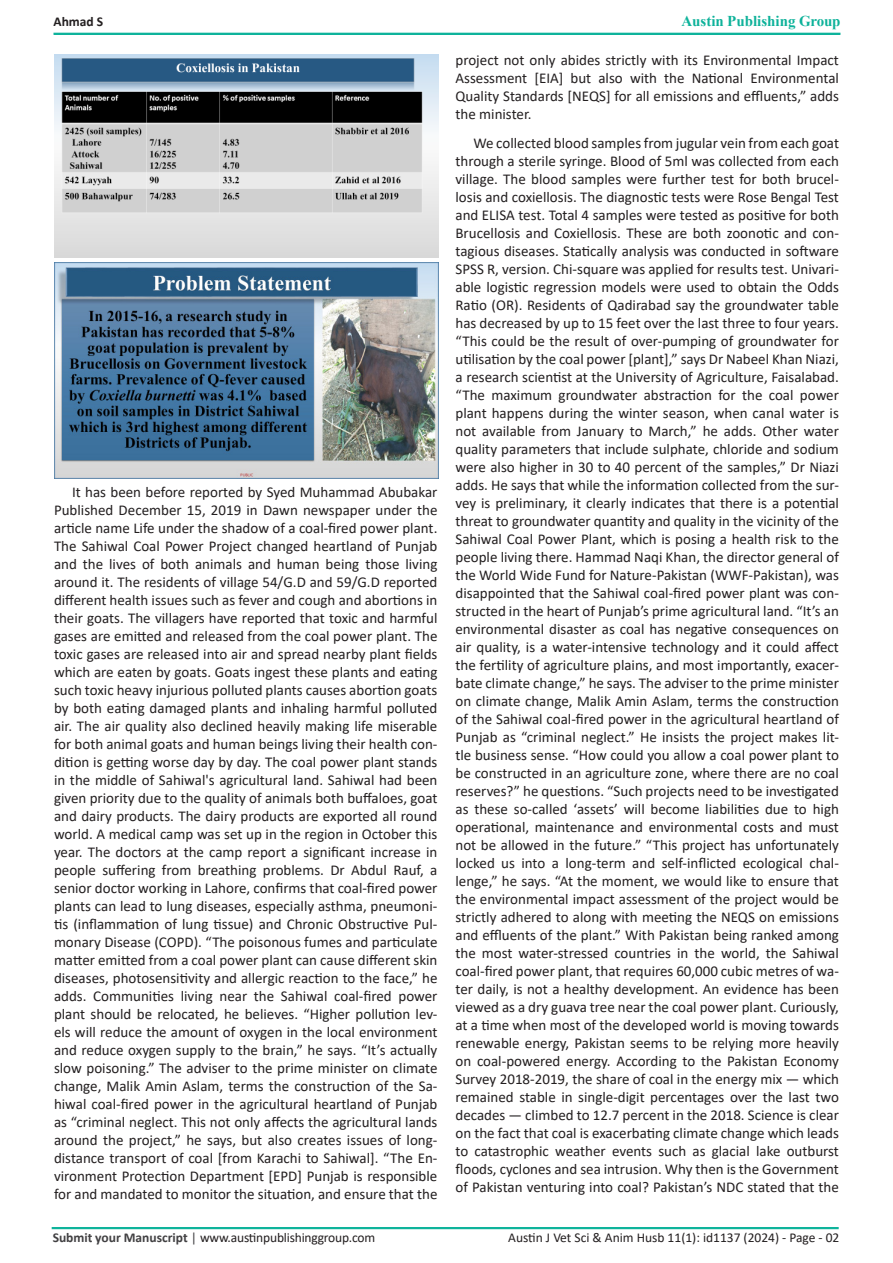
<style>
.page{position:relative;width:893px;height:1263px;background:#fff}
.page>*{position:absolute;margin:0;border:0;box-sizing:border-box;transform-origin:0 0}
.t1{font:15px/18px "Calibri";color:#231f20;text-align:justify}
.t2{font:700 15px "Times New Roman";color:#0eb29a}
.t3{font:13.5px "Calibri";letter-spacing:-.01em;color:#231f20}
.t4{font:700 13.5px "Calibri";color:#231f20}
.s1{color:#0eb39b}
.s2{font-weight:700;color:#414042}
.s3{color:#414042}
</style>
<div class="page">
<div style="left:53px;top:33px;width:787px;height:2px;border:2px solid #0eb39b"></div>
<div style="left:52px;top:1227px;width:787px;height:2px;border:2px solid #0eb39b"></div>
<img style="left:54px;top:263px;width:384px;height:216px">
<img style="left:54px;top:54px;width:384px;height:203px">
<p class="t4" style="left:53px;top:12px;width:51px">Ahmad S</p>
<p class="t2" style="left:681px;top:10px;width:161px"><span class="s1">A</span>ustin Publishing Group</p>
<p class="t1" style="left:54px;top:483px;width:385px;text-indent:18px">It has been before reported by Syed Muhammad Abubakar Published December 15, 2019 in Dawn newspaper under the article name Life under the shadow of a coal-fired power plant.<br>The Sahiwal Coal Power Project changed heartland of Punjab and the lives of both animals and human being those living around it. The residents of village 54/G.D and 59/G.D reported different health issues such as fever and cough and abortions in their goats. The villagers have reported that toxic and harmful gases are emitted and released from the coal power plant. The toxic gases are released into air and spread nearby plant fields which are eaten by goats. Goats ingest these plants and eating such toxic heavy injurious polluted plants causes abortion goats by both eating damaged plants and inhaling harmful polluted air. The air quality also declined heavily making life miserable for both animal goats and human beings living their health con&shy;dition is getting worse day by day. The coal power plant stands in the middle of Sahiwal's agricultural land. Sahiwal had been given priority due to the quality of animals both buffaloes, goat and dairy products. The dairy products are exported all round world. A medical camp was set up in the region in October this year. The doctors at the camp report a significant increase in people suffering from breathing problems. Dr Abdul Rauf, a senior doctor working in Lahore, confirms that coal-fired power plants can lead to lung diseases, especially asthma, pneumoni&shy;tis (inflammation of lung tissue) and Chronic Obstructive Pul&shy;monary Disease (COPD). “The poisonous fumes and particulate matter emitted from a coal power plant can cause different skin diseases, photosensitivity and allergic reaction to the face,” he adds. Communities living near the Sahiwal coal-fired power plant should be relocated, he believes. “Higher pollution lev&shy;els will reduce the amount of oxygen in the local environment and reduce oxygen supply to the brain,” he says. “It’s actually slow poisoning.” The adviser to the prime minister on climate change, Malik Amin Aslam, terms the construction of the Sa&shy;hiwal coal-fired power in the agricultural heartland of Punjab as “criminal neglect. This not only affects the agricultural lands around the project,” he says, but also creates issues of long&shy;distance transport of coal [from Karachi to Sahiwal]. “The En&shy;vironment Protection Department [EPD] Punjab is responsible for and mandated to monitor the situation, and ensure that the</p>
<p class="t1" style="left:455px;top:51px;width:385px">project not only abides strictly with its Environmental Impact Assessment [EIA] but also with the National Environmental Quality Standards [NEQS] for all emissions and effluents,” adds the minister.</p>
<p class="t1" style="left:455px;top:134px;width:385px;text-indent:18px">We collected blood samples from jugular vein from each goat through a sterile syringe. Blood of 5ml was collected from each village. The blood samples were further test for both brucel&shy;losis and coxiellosis. The diagnostic tests were Rose Bengal Test and ELISA test. Total 4 samples were tested as positive for both Brucellosis and Coxiellosis. These are both zoonotic and con&shy;tagious diseases. Statically analysis was conducted in software SPSS R, version. Chi-square was applied for results test. Univari&shy;able logistic regression models were used to obtain the Odds Ratio (OR). Residents of Qadirabad say the groundwater table has decreased by up to 15 feet over the last three to four years. “This could be the result of over-pumping of groundwater for utilisation by the coal power [plant],” says Dr Nabeel Khan Niazi, a research scientist at the University of Agriculture, Faisalabad. “The maximum groundwater abstraction for the coal power plant happens during the winter season, when canal water is not available from January to March,” he adds. Other water quality parameters that include sulphate, chloride and sodium were also higher in 30 to 40 percent of the samples,” Dr Niazi adds. He says that while the information collected from the sur&shy;vey is preliminary, it clearly indicates that there is a potential threat to groundwater quantity and quality in the vicinity of the Sahiwal Coal Power Plant, which is posing a health risk to the people living there. Hammad Naqi Khan, the director general of the World Wide Fund for Nature-Pakistan (WWF-Pakistan), was disappointed that the Sahiwal coal-fired power plant was con&shy;structed in the heart of Punjab’s prime agricultural land. “It’s an environmental disaster as coal has negative consequences on air quality, is a water-intensive technology and it could affect the fertility of agriculture plains, and most importantly, exacer&shy;bate climate change,” he says. The adviser to the prime minister on climate change, Malik Amin Aslam, terms the construction of the Sahiwal coal-fired power in the agricultural heartland of Punjab as “criminal neglect.” He insists the project makes lit&shy;tle business sense. “How could you allow a coal power plant to be constructed in an agriculture zone, where there are no coal reserves?” he questions. “Such projects need to be investigated as these so-called ‘assets’ will become liabilities due to high operational, maintenance and environmental costs and must not be allowed in the future.” “This project has unfortunately locked us into a long-term and self-inflicted ecological chal&shy;lenge,” he says. “At the moment, we would like to ensure that the environmental impact assessment of the project would be strictly adhered to along with meeting the NEQS on emissions and effluents of the plant.” With Pakistan being ranked among the most water-stressed countries in the world, the Sahiwal coal-fired power plant, that requires 60,000 cubic metres of wa&shy;ter daily, is not a healthy development. An evidence has been viewed as a dry guava tree near the coal power plant. Curiously, at a time when most of the developed world is moving towards renewable energy, Pakistan seems to be relying more heavily on coal-powered energy. According to the Pakistan Economy Survey 2018-2019, the share of coal in the energy mix — which remained stable in single-digit percentages over the last two decades — climbed to 12.7 percent in the 2018. Science is clear on the fact that coal is exacerbating climate change which leads to catastrophic weather events such as glacial lake outburst floods, cyclones and sea intrusion. Why then is the Government of Pakistan venturing into coal? Pakistan’s NDC stated that the</p>
<p class="t3" style="left:53px;top:1228px;width:324px"><span class="s2">Submit your Manuscript</span> <span class="s3">|</span> www.austinpublishinggroup.com</p>
<p class="t3" style="left:508px;top:1228px;width:333px">Austin J Vet Sci &amp; Anim Husb 11(1): id1137 (2024) - Page - 02</p>
</div>
